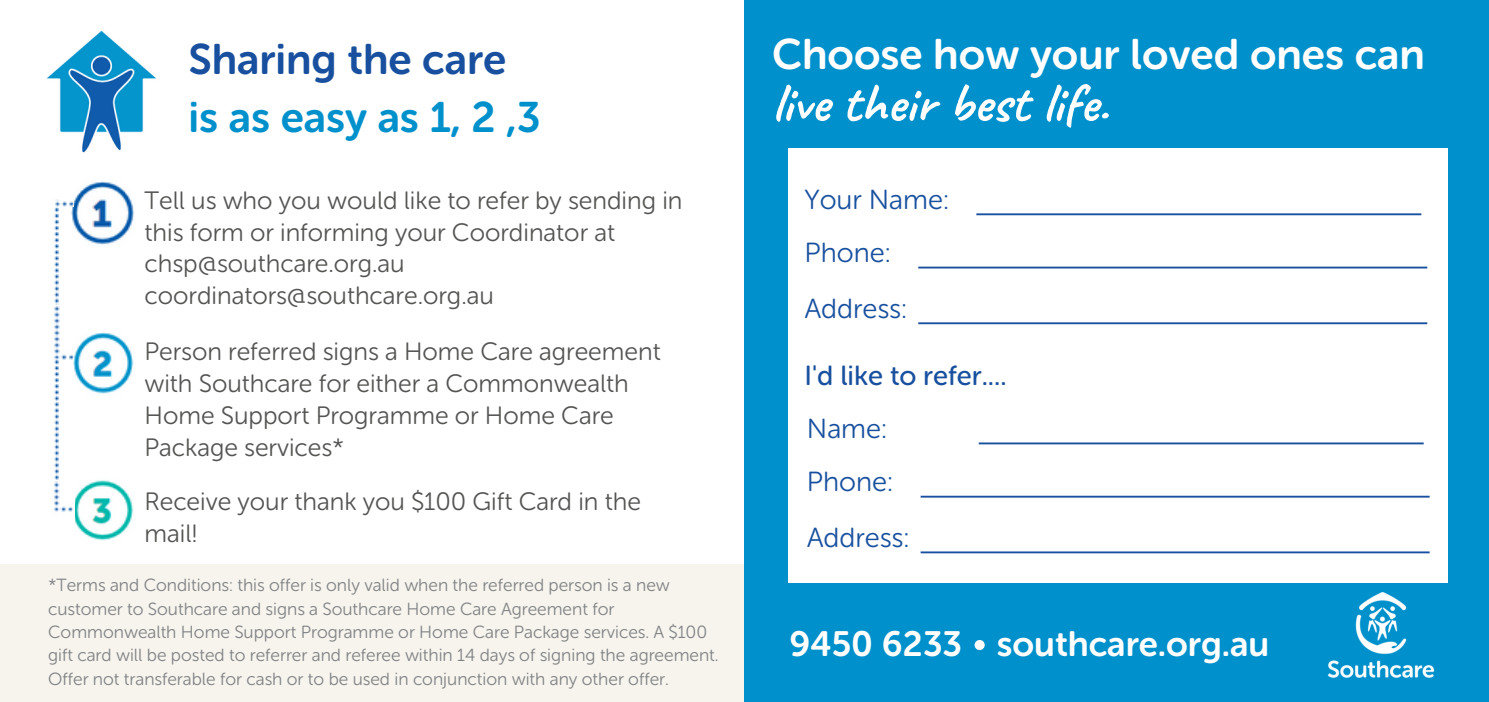
<style>
.page{position:relative;width:1489px;height:702px;background:#fff}
.page>*{position:absolute;margin:0;border:0;box-sizing:border-box;transform-origin:0 0}
.t1{font:700 55px "Caveat";color:#fff}
.t2{font:42.5px/58px "Museo Sans Rounded 700";color:#0090cb}
.t3{font:42.5px "Museo Sans Rounded 700";color:#fff}
.t4{font:35px "Museo Sans Rounded 700";color:#fff}
.t5{font:27.5px "Museo Sans Rounded 300";color:#18509f}
.t6{font:27.5px "Museo Sans Rounded 500";color:#18509f}
.t7{font:25px/32px "Museo Sans Rounded 300";color:#545453}
.t8{font:17.5px/23.2px "Museo Sans Rounded 300";color:#808284}
.s1{color:#18509f}
</style>
<div class="page">
<img style="left:47px;top:30px;width:109px;height:123px">
<img style="left:74px;top:332px;width:60px;height:62px">
<div style="left:0;top:563px;width:744px;height:138px;background:#f7f4ee"></div>
<div style="left:744px;top:0;width:745px;height:701px;background:#0090cb"></div>
<img style="left:75px;top:480px;width:59px;height:61px">
<img style="left:72px;top:181px;width:63px;height:64px">
<img style="left:54px;top:481px;width:20px;height:31px">
<img style="left:54px;top:359px;width:12px;height:121px">
<img style="left:54px;top:206px;width:13px;height:99px">
<img style="left:54px;top:306px;width:19px;height:53px">
<img style="left:55px;top:200px;width:18px;height:6px">
<div style="left:789px;top:148px;width:659px;height:434px;background:#fff"></div>
<hr style="left:976px;top:213px;width:445px;height:2px;background:#18509f">
<hr style="left:918px;top:266px;width:509px;height:2px;background:#18509f">
<hr style="left:918px;top:322px;width:509px;height:2px;background:#18509f">
<hr style="left:979px;top:442px;width:444px;height:2px;background:#18509f">
<hr style="left:920px;top:495px;width:509px;height:2px;background:#18509f">
<hr style="left:920px;top:551px;width:509px;height:2px;background:#18509f">
<img style="left:1327px;top:592px;width:108px;height:86px">
<div style="left:974px;top:639px;width:11px;height:10px;background:#fff;border-radius:50%"></div>
<p class="t2" style="left:188px;top:30px;width:353px"><span class="s1">Sharing the care </span>is as easy as 1, 2 ,3</p>
<h4 class="t7" style="left:144px;top:184px;width:539px">Tell us who you would like to refer by sending in this form or informing your Coordinator at chsp@southcare.org.au coordinators@southcare.org.au</h4>
<h4 class="t7" style="left:144px;top:335px;width:518px">Person referred signs a Home Care agreement with Southcare for either a Commonwealth Home Support Programme or Home Care Package services*</h4>
<p class="t7" style="left:144px;top:485px;width:498px">Receive your thank you $100 Gift Card in the mail!</p>
<h4 class="t8" style="left:48px;top:573px;width:672px">*Terms and Conditions: this offer is only valid when the referred person is a new customer to Southcare and signs a Southcare Home Care Agreement for Commonwealth Home Support Programme or Home Care Package services. A $100 gift card will be posted to referrer and referee within 14 days of signing the agreement.<br>Offer not transferable for cash or to be used in conjunction with any other offer.</h4>
<p class="t3" style="left:772px;top:29px;width:654px">Choose how your loved ones can</p>
<p class="t1" style="left:771px;top:68px;width:338px">live their best life.</p>
<p class="t5" style="left:804px;top:183px;width:146px">Your Name:</p>
<h2 class="t5" style="left:804px;top:236px;width:88px">Phone:</h2>
<h4 class="t5" style="left:804px;top:291px;width:104px">Address:</h4>
<h4 class="t6" style="left:804px;top:359px;width:204px">I'd like to refer....</h4>
<p class="t5" style="left:807px;top:411px;width:82px">Name:</p>
<p class="t5" style="left:807px;top:465px;width:88px">Phone:</p>
<h4 class="t5" style="left:807px;top:520px;width:104px">Address:</h4>
<h4 class="t4" style="left:789px;top:623px;width:481px">9450 6233 southcare.org.au</h4>
</div>
